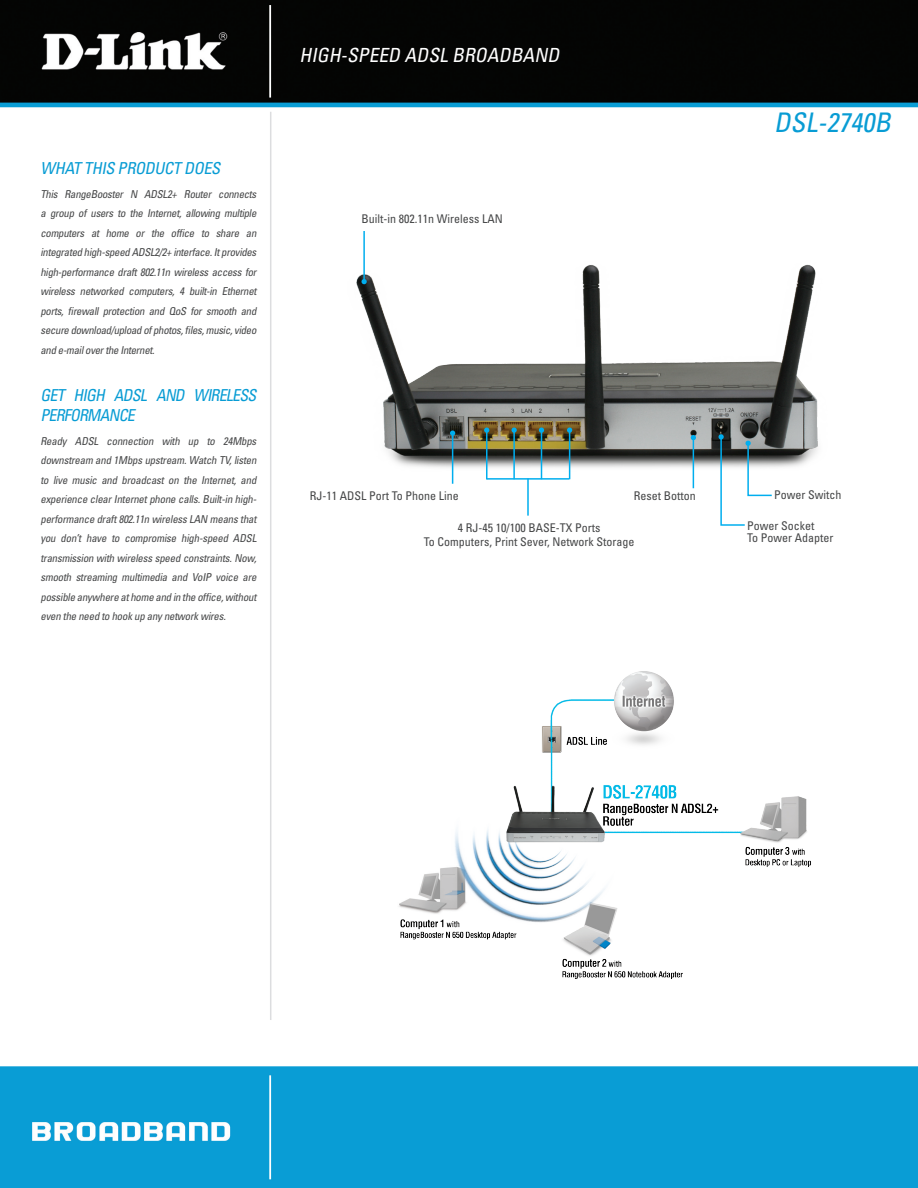
<style>
.page{position:relative;width:918px;height:1188px;background:#fff}
.page>*{position:absolute;margin:0;border:0;box-sizing:border-box;transform-origin:0 0}
.t1{font:italic condensed 27px "Univers";color:#089cd4}
.t2{font:italic condensed 19.5px "Univers";color:#fff}
.t3{font:italic condensed 16.5px/19.5px "Univers";color:#089cd4}
.t4{font:condensed 12px/11.9px "Univers";color:#454647}
.t5{font:italic condensed 10.8px/19.5px "Univers";color:#454647;text-align:justify}
</style>
<div class="page">
<img style="left:0;top:0;width:918px;height:1188px">
<img style="left:382px;top:659px;width:432px;height:338px">
<hr style="left:270px;top:112px;width:1px;height:908px;background:#dcdddf">
<img style="left:323px;top:231px;width:540px;height:265px">
<svg style="left:484px;top:428px;width:5px;height:5px"></svg>
<hr style="left:486px;top:431px;width:2px;height:48px;background:#00aeef">
<svg style="left:512px;top:428px;width:5px;height:5px"></svg>
<hr style="left:513px;top:431px;width:2px;height:48px;background:#00aeef">
<svg style="left:539px;top:428px;width:5px;height:5px"></svg>
<hr style="left:541px;top:431px;width:1px;height:48px;background:#00aeef">
<svg style="left:567px;top:428px;width:5px;height:5px"></svg>
<hr style="left:569px;top:431px;width:1px;height:48px;background:#00aeef">
<hr style="left:486px;top:478px;width:83px;height:2px;background:#00aeef">
<hr style="left:527px;top:478px;width:2px;height:38px;background:#00aeef">
<svg style="left:362px;top:279px;width:5px;height:5px"></svg>
<hr style="left:363px;top:231px;width:2px;height:49px;background:#00aeef">
<svg style="left:450px;top:430px;width:5px;height:6px"></svg>
<hr style="left:452px;top:434px;width:1px;height:50px;background:#00aeef">
<svg style="left:691px;top:435px;width:5px;height:5px"></svg>
<hr style="left:693px;top:439px;width:1px;height:49px;background:#00aeef">
<svg style="left:718px;top:434px;width:55px;height:92px"></svg>
<h3 class="t3" style="left:40px;top:158px;width:185px">WHAT THIS PRODUCT DOES</h3>
<p class="t5" style="left:40px;top:184px;width:220px">This RangeBooster N ADSL2+ Router connects a group of users to the Internet, allowing multiple computers at home or the office to share an integrated high-speed ADSL2/2+ interface.Itprovides high-performance draft 802.11n wireless access for wireless networked computers, 4 built-in Ethernet ports, firewall protection and QoS for smooth and secure download/upload ofphotos,files,music,video and e-mailoverthe Internet.</p>
<h3 class="t3" style="left:40px;top:385px;width:221px">GET HIGH ADSL AND WIRELESS<br>PERFORMANCE</h3>
<p class="t5" style="left:40px;top:431px;width:220px">Ready ADSL connection with up to 24Mbps downstream and 1Mbpsupstream.Watch TV,listen to live music and broadcast on the Internet, and experience clearInternetphone calls.Built-in high&shy;performance draft802.11n wirelessLAN meansthat you don’t have to compromise high-speed ADSL transmission with wirelessspeed constraints.Now, smooth streaming multimedia and VoIP voice are possible anywhere athome and in the office,without even the need to hookup anynetworkwires.</p>
<h2 class="t2" style="left:299px;top:43px;width:266px">HIGH-SPEED ADSL BROADBAND</h2>
<p class="t4" style="left:362px;top:213px;width:143px">Built-in 802.11n Wireless LAN</p>
<h1 class="t1" style="left:774px;top:105px;width:124px">DSL-2740B</h1>
<p class="t4" style="left:310px;top:490px;width:150px">RJ-11 ADSL Port To Phone Line</p>
<p class="t4" style="left:634px;top:490px;width:64px">Reset Botton</p>
<p class="t4" style="left:774px;top:488px;width:69px">Power Switch</p>
<p class="t4" style="left:424px;top:520px;width:212px;line-height:14.9px;text-align:center">4 RJ-45 10/100 BASE-TX Ports<br>To Computers, Print Sever, Network Storage</p>
<p class="t4" style="left:747px;top:519px;width:88px">Power Socket<br>To Power Adapter</p>
</div>
